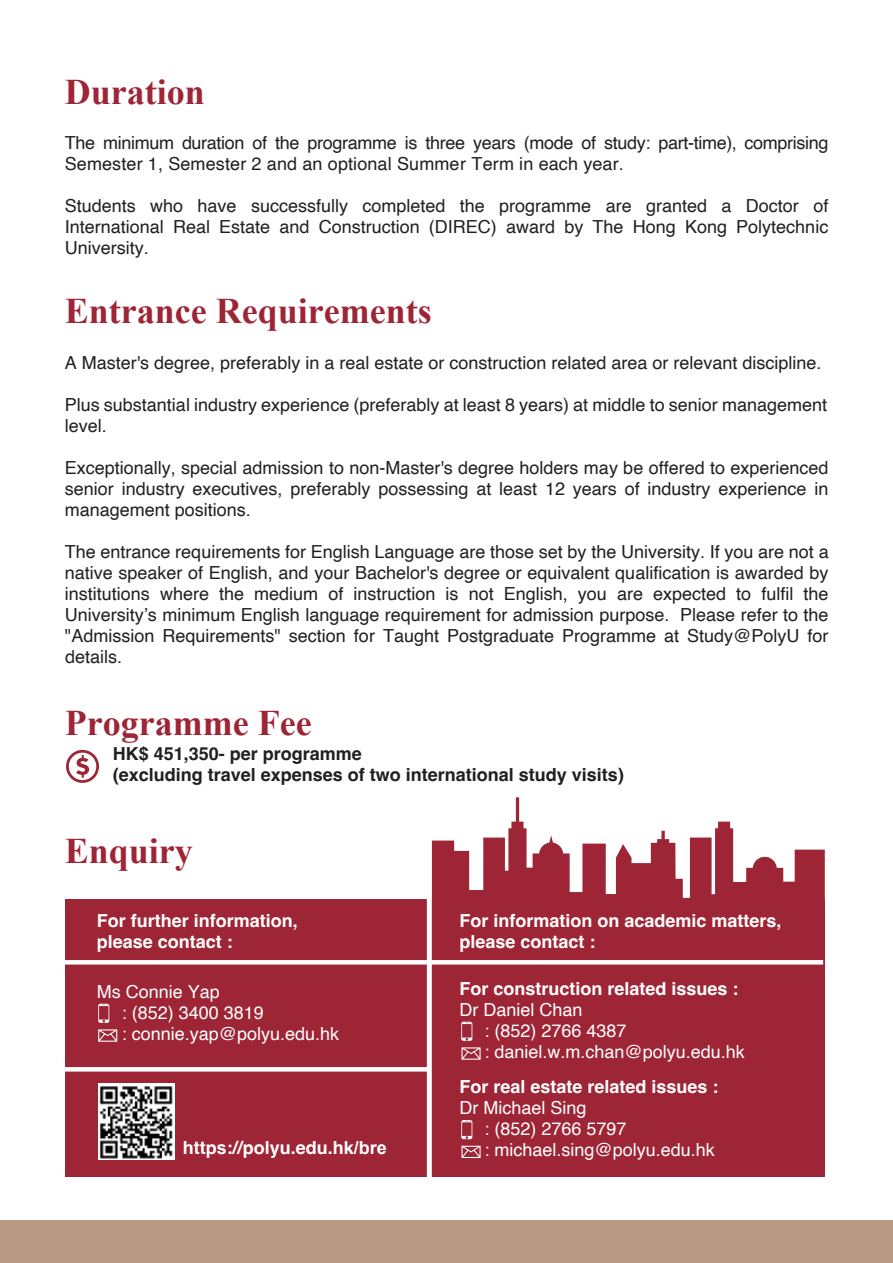
<style>
.page{position:relative;width:893px;height:1263px;background:#fff}
.page>*{position:absolute;margin:0;border:0;box-sizing:border-box;transform-origin:0 0}
.t1{font:700 36px "Times New Roman";color:#9e2535}
.t2{font:18px/21px "Helvetica";color:#231f20;text-align:justify}
.t3{font:700 18px/21px "Helvetica";color:#fff}
.t4{font:18px/21px "Helvetica";color:#fff}
.t5{font:18px/21px "Helvetica";letter-spacing:-.02em;color:#231f20}
.t6{font:700 18px/21px "Helvetica";color:#231f20}
.s1{font-family:"Arial"}
</style>
<div class="page">
<div style="left:0;top:1221px;width:893px;height:42px;background:#b99983"></div>
<svg style="left:432px;top:797px;width:393px;height:102px"></svg>
<div style="left:66px;top:899px;width:759px;height:277px;background:#9e2535"></div>
<svg style="left:66px;top:750px;width:33px;height:33px"></svg>
<svg style="left:98px;top:1004px;width:11px;height:19px"></svg>
<svg style="left:98px;top:1029px;width:19px;height:13px"></svg>
<svg style="left:461px;top:1120px;width:11px;height:19px"></svg>
<svg style="left:461px;top:1146px;width:20px;height:12px"></svg>
<svg style="left:461px;top:1022px;width:11px;height:19px"></svg>
<svg style="left:461px;top:1047px;width:20px;height:13px"></svg>
<div style="left:427px;top:838px;width:5px;height:339px;background:#fff"></div>
<svg style="left:65px;top:960px;width:758px;height:4px;fill:#fff"></svg>
<svg style="left:65px;top:1067px;width:362px;height:4px"></svg>
<img style="left:98px;top:1084px;width:76px;height:76px">
<h1 class="t1" style="left:65px;top:66px;width:142px">Duration</h1>
<p class="t5" style="left:65px;top:133px;width:765px">The minimum duration of the programme is three years (mode of study: part-time), comprising<br>Semester 1, Semester 2 and an optional Summer Term in each year.</p>
<p class="t2" style="left:65px;top:196px;width:765px">Students who have successfully completed the programme are granted a Doctor of International Real Estate and Construction (DIREC) award by The Hong Kong Polytechnic University.</p>
<h1 class="t1" style="left:65px;top:285px;width:368px">Entrance Requirements</h1>
<p class="t2" style="left:65px;top:353px;width:758px">A Master's degree, preferably in a real estate or construction related area or relevant discipline.</p>
<p class="t2" style="left:65px;top:395px;width:764px">Plus substantial industry experience (preferably at least 8 years) at middle to senior management level.</p>
<p class="t2" style="left:65px;top:458px;width:765px">Exceptionally, special admission to non-Master's degree holders may be offered to experienced senior industry executives, preferably possessing at least 12 years of industry experience in management positions.</p>
<p class="t2" style="left:65px;top:542px;width:765px">The entrance requirements for English Language are those set by the University. If you are not a native speaker of English, and your Bachelor's degree or equivalent qualification is awarded by institutions where the medium of instruction is not English, you are expected to fulfil the University’s minimum English language requirement for admission purpose. Please refer to the "Admission Requirements" section for Taught Postgraduate Programme at Study@PolyU for details.</p>
<h1 class="t1" style="left:65px;top:697px;width:248px">Programme Fee</h1>
<p class="t6" style="left:113px;top:745px;width:513px">HK$ 451,350- per programme<br>(excluding travel expenses of two international study visits)</p>
<h1 class="t1" style="left:65px;top:825px;width:130px">Enquiry</h1>
<p class="t3" style="left:97px;top:912px;width:203px">For further information, please contact :</p>
<p class="t4" style="left:122px;top:981px;width:219px;text-indent:-25px">Ms Connie Yap<br>: (852) 3400 3819<br>: connie.yap@polyu.edu.hk</p>
<p class="t3" style="left:183px;top:1139px;width:206px">http<span class="s1">s</span>://polyu.edu.hk<span class="s1">/bre</span></p>
<p class="t3" style="left:459px;top:912px;width:324px">For information on academic matters, please contact :</p>
<p class="t3" style="left:459px;top:980px;width:281px">For construction related issues :</p>
<p class="t4" style="left:484px;top:999px;width:262px;text-indent:-25px">Dr Daniel Chan<br>: (852) 2766 4387<br>: daniel.w.m.chan@polyu.edu.hk</p>
<p class="t3" style="left:459px;top:1078px;width:261px">For real estate related issues :</p>
<p class="t4" style="left:484px;top:1098px;width:232px;text-indent:-25px">Dr Michael Sing<br>: (852) 2766 5797<br>: michael.sing@polyu.edu.hk</p>
</div>
